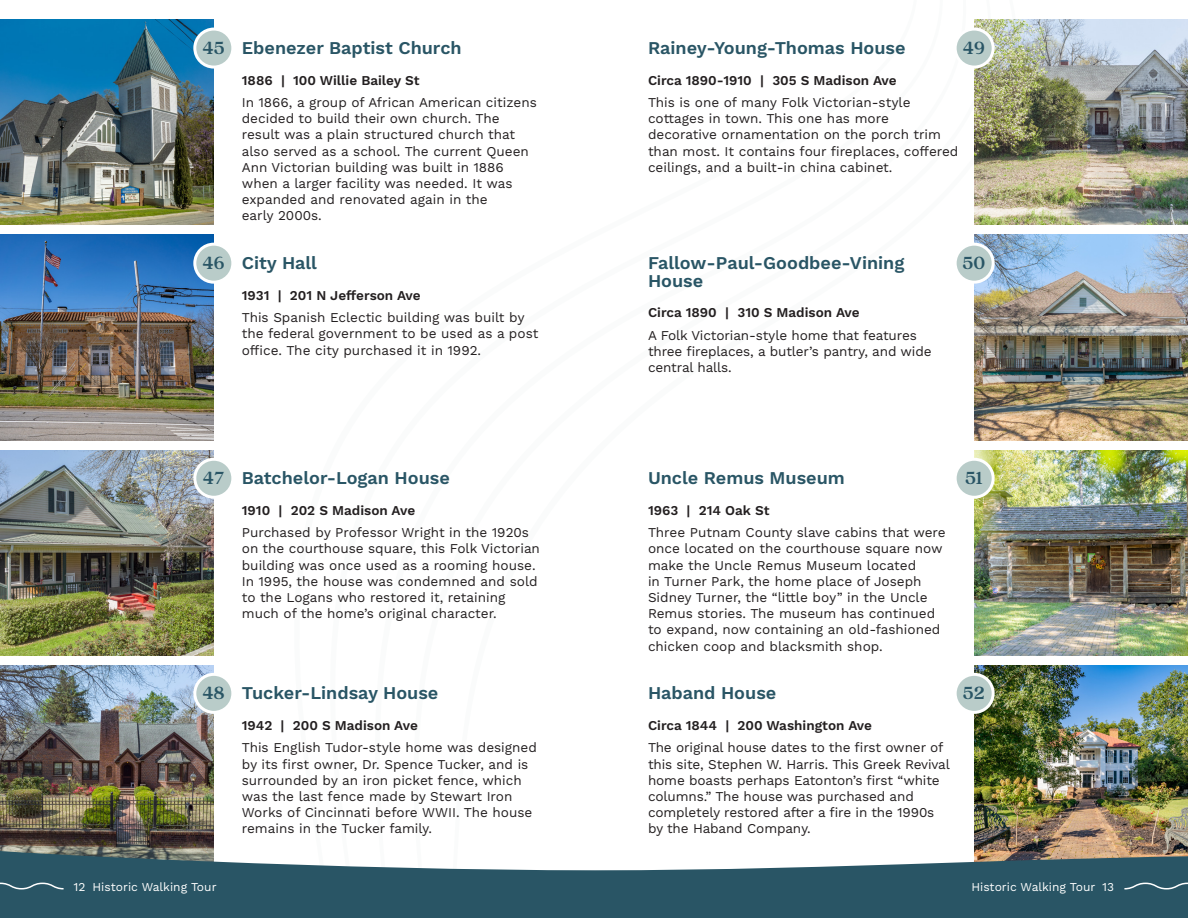
<style>
.page{position:relative;width:1188px;height:918px;background:#fff}
.page>*{position:absolute;margin:0;border:0;box-sizing:border-box;transform-origin:0 0}
._01__House_Numbers{font:700 19.5px "Quincy CF";color:#295565}
._02__House_Name{font:600 18px/18px "Work Sans";color:#295565}
._04__House_Descripti{font:13.5px/16.2px "Work Sans";color:#231f20}
._03__House_Year___Ad{font:600 13.5px "Work Sans";color:#231f20}
._07__L_Page_Footer{font:12px "Work Sans";color:#fff}
._08__R_Page_Footer{font:12px "Work Sans";color:#fff}
._06__L_Page_Number{font:12px "Work Sans";color:#fff}
._05__R_Page_Numbers{font:12px "Work Sans";color:#fff}
</style>
<div class="page">
<img style="left:974px;top:665px;width:214px;height:183px">
<img style="left:974px;top:450px;width:214px;height:205px">
<img style="left:974px;top:235px;width:214px;height:205px">
<img style="left:974px;top:20px;width:214px;height:205px">
<img style="left:0;top:20px;width:214px;height:205px">
<img style="left:0;top:235px;width:214px;height:205px">
<img style="left:0;top:450px;width:214px;height:205px">
<img style="left:0;top:665px;width:214px;height:183px">
<div style="left:195px;top:674px;width:38px;height:38px;background:#b9ccc9;border-radius:50%"></div>
<div style="left:193px;top:673px;width:41px;height:41px;border:3px solid #fff;border-radius:50%"></div>
<div style="left:195px;top:459px;width:38px;height:38px;background:#b9ccc9;border-radius:50%"></div>
<div style="left:193px;top:458px;width:41px;height:41px;border:3px solid #fff;border-radius:50%"></div>
<div style="left:195px;top:244px;width:38px;height:38px;background:#b9ccc9;border-radius:50%"></div>
<div style="left:193px;top:243px;width:41px;height:41px;border:3px solid #fff;border-radius:50%"></div>
<div style="left:195px;top:29px;width:38px;height:38px;background:#b9ccc9;border-radius:50%"></div>
<div style="left:193px;top:28px;width:41px;height:41px;border:3px solid #fff;border-radius:50%"></div>
<div style="left:955px;top:29px;width:38px;height:38px;background:#b9ccc9;border-radius:50%"></div>
<div style="left:954px;top:28px;width:41px;height:41px;border:3px solid #fff;border-radius:50%"></div>
<div style="left:955px;top:244px;width:38px;height:38px;background:#b9ccc9;border-radius:50%"></div>
<div style="left:954px;top:243px;width:41px;height:41px;border:3px solid #fff;border-radius:50%"></div>
<div style="left:955px;top:459px;width:38px;height:38px;background:#b9ccc9;border-radius:50%"></div>
<div style="left:954px;top:458px;width:41px;height:41px;border:3px solid #fff;border-radius:50%"></div>
<div style="left:955px;top:674px;width:38px;height:38px;background:#b9ccc9;border-radius:50%"></div>
<div style="left:954px;top:673px;width:41px;height:41px;border:3px solid #fff;border-radius:50%"></div>
<svg style="left:0;top:848px;width:1188px;height:70px;fill:#295565"></svg>
<svg style="left:0;top:882px;width:65px;height:8px"></svg>
<svg style="left:1123px;top:882px;width:65px;height:8px"></svg>
<p class="_02__House_Name" style="left:242px;top:40px;width:221px">Ebenezer Baptist Church</p>
<p class="_02__House_Name" style="left:648px;top:40px;width:259px">Rainey-Young-Thomas House</p>
<p class="_01__House_Numbers" style="left:203px;top:34px;width:24px">45</p>
<p class="_01__House_Numbers" style="left:963px;top:34px;width:24px">49</p>
<p class="_03__House_Year___Ad" style="left:242px;top:72px;width:179px">1886 | 100 Willie Bailey St</p>
<p class="_03__House_Year___Ad" style="left:648px;top:72px;width:250px">Circa 1890-1910 | 305 S Madison Ave</p>
<p class="_04__House_Descripti" style="left:242px;top:95px;width:297px">In 1866, a group of African American citizens decided to build their own church. The result was a plain structured church that also served as a school. The current Queen Ann Victorian building was built in 1886 when a larger facility was needed. It was expanded and renovated again in the<br>early 2000s.</p>
<p class="_04__House_Descripti" style="left:648px;top:95px;width:312px">This is one of many Folk Victorian-style cottages in town. This one has more decorative ornamentation on the porch trim than most. It contains four fireplaces, coffered ceilings, and a built-in china cabinet.</p>
<p class="_01__House_Numbers" style="left:203px;top:249px;width:24px">46</p>
<p class="_02__House_Name" style="left:242px;top:255px;width:77px">City Hall</p>
<p class="_02__House_Name" style="left:648px;top:255px;width:258px">Fallow-Paul-Goodbee-Vining<br>House</p>
<p class="_01__House_Numbers" style="left:963px;top:249px;width:24px">50</p>
<p class="_03__House_Year___Ad" style="left:242px;top:287px;width:180px">1931 | 201 N Jefferson Ave</p>
<p class="_04__House_Descripti" style="left:242px;top:310px;width:298px">This Spanish Eclectic building was built by the federal government to be used as a post office. The city purchased it in 1992.</p>
<p class="_03__House_Year___Ad" style="left:648px;top:305px;width:213px">Circa 1890 | 310 S Madison Ave</p>
<p class="_04__House_Descripti" style="left:648px;top:328px;width:285px">A Folk Victorian-style home that features three fireplaces, a butler’s pantry, and wide central halls.</p>
<p class="_01__House_Numbers" style="left:203px;top:464px;width:23px">47</p>
<p class="_02__House_Name" style="left:242px;top:470px;width:210px">Batchelor-Logan House</p>
<p class="_02__House_Name" style="left:648px;top:470px;width:198px">Uncle Remus Museum</p>
<p class="_01__House_Numbers" style="left:965px;top:464px;width:19px">51</p>
<p class="_03__House_Year___Ad" style="left:242px;top:502px;width:175px">1910 | 202 S Madison Ave</p>
<p class="_03__House_Year___Ad" style="left:648px;top:502px;width:123px">1963 | 214 Oak St</p>
<p class="_04__House_Descripti" style="left:242px;top:525px;width:300px">Purchased by Professor Wright in the 1920s on the courthouse square, this Folk Victorian building was once used as a rooming house.<br>In 1995, the house was condemned and sold to the Logans who restored it, retaining much of the home’s original character.</p>
<p class="_04__House_Descripti" style="left:648px;top:525px;width:299px">Three Putnam County slave cabins that were once located on the courthouse square now make the Uncle Remus Museum located<br>in Turner Park, the home place of Joseph Sidney Turner, the “little boy” in the Uncle Remus stories. The museum has continued to expand, now containing an old-fashioned chicken coop and blacksmith shop.</p>
<p class="_01__House_Numbers" style="left:202px;top:680px;width:24px">48</p>
<p class="_02__House_Name" style="left:242px;top:685px;width:198px">Tucker-Lindsay House</p>
<p class="_02__House_Name" style="left:648px;top:685px;width:130px">Haband House</p>
<p class="_01__House_Numbers" style="left:963px;top:680px;width:23px">52</p>
<p class="_03__House_Year___Ad" style="left:242px;top:718px;width:178px">1942 | 200 S Madison Ave</p>
<p class="_03__House_Year___Ad" style="left:648px;top:718px;width:225px">Circa 1844 | 200 Washington Ave</p>
<p class="_04__House_Descripti" style="left:242px;top:740px;width:297px">This English Tudor-style home was designed by its first owner, Dr. Spence Tucker, and is surrounded by an iron picket fence, which was the last fence made by Stewart Iron Works of Cincinnati before WWII. The house remains in the Tucker family.</p>
<p class="_04__House_Descripti" style="left:648px;top:740px;width:303px">The original house dates to the first owner of this site, Stephen W. Harris. This Greek Revival home boasts perhaps Eatonton’s first “white columns.” The house was purchased and completely restored after a fire in the 1990s by the Haband Company.</p>
<p class="_06__L_Page_Number" style="left:74px;top:880px;width:13px">12</p>
<p class="_07__L_Page_Footer" style="left:92px;top:880px;width:126px">Historic Walking Tour</p>
<p class="_08__R_Page_Footer" style="left:971px;top:880px;width:126px">Historic Walking Tour</p>
<p class="_05__R_Page_Numbers" style="left:1102px;top:880px;width:13px">13</p>
</div>
